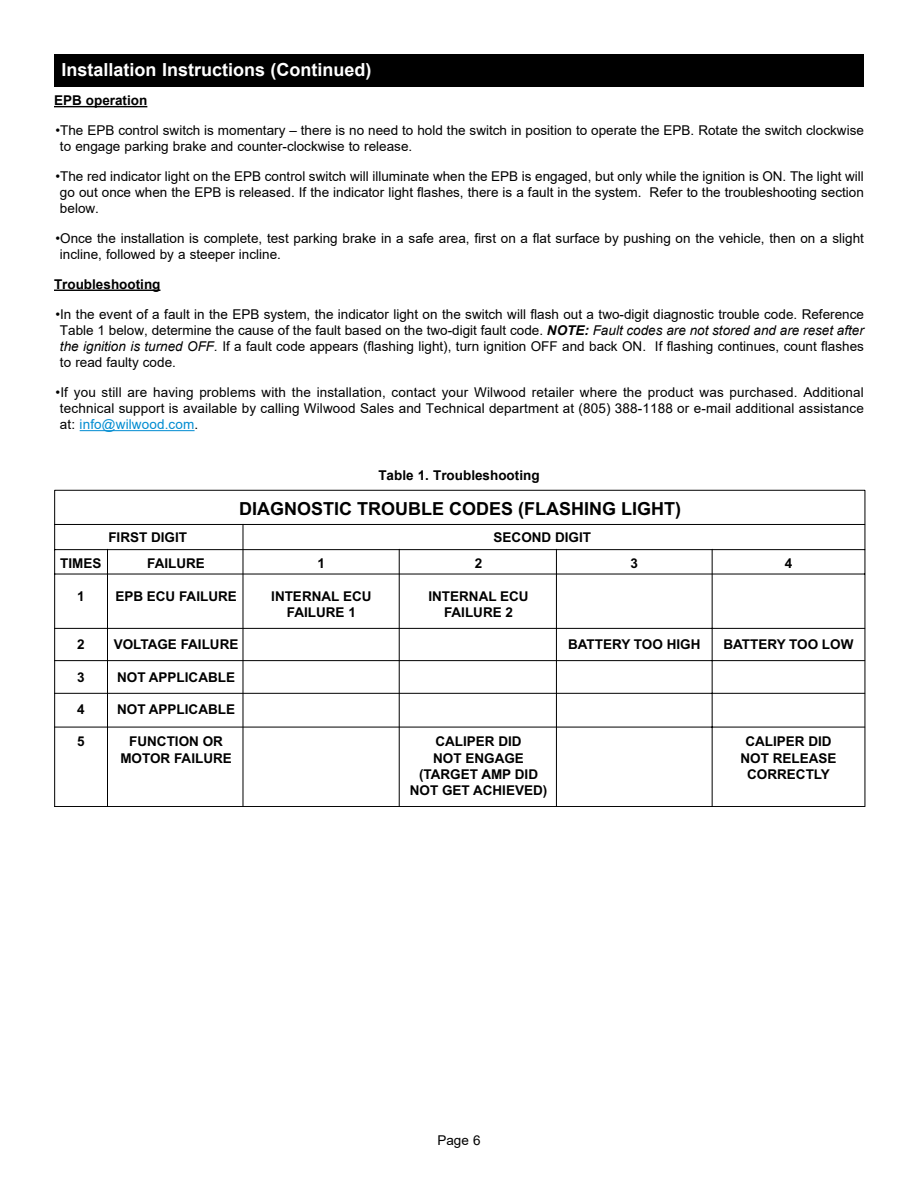
<style>
.page{position:relative;width:918px;height:1188px;background:#fff}
.page>*{position:absolute;margin:0;border:0;box-sizing:border-box;transform-origin:0 0}
.t1{font:700 18px "Arial";color:#000}
.t2{font:700 18px "Arial";color:#fff}
.t3{font:13.5px/16.2px "Arial";color:#000;text-align:justify}
.t4{font:700 13.5px/16.2px "Arial";color:#000;text-align:center}
.s1{font-weight:700;font-style:italic}
.s2{font-style:italic}
.s3{color:#008cd1}
</style>
<div class="page">
<hr style="left:54px;top:106px;width:93px;height:1px;background:#000">
<hr style="left:54px;top:290px;width:106px;height:1px;background:#000">
<hr style="left:80px;top:430px;width:115px;height:1px;background:#008cd1">
<svg style="left:54px;top:490px;width:811px;height:316px"></svg>
<hr style="left:107px;top:549px;width:1px;height:257px;background:#000">
<hr style="left:243px;top:524px;width:1px;height:282px;background:#000">
<hr style="left:399px;top:549px;width:1px;height:257px;background:#000">
<hr style="left:556px;top:549px;width:1px;height:257px;background:#000">
<hr style="left:712px;top:549px;width:1px;height:257px;background:#000">
<hr style="left:54px;top:628px;width:811px;height:1px;background:#000">
<hr style="left:54px;top:660px;width:811px;height:1px;background:#000">
<hr style="left:54px;top:727px;width:811px;height:1px;background:#000">
<hr style="left:54px;top:806px;width:811px;height:1px;background:#000">
<hr style="left:54px;top:524px;width:811px;height:1px;background:#000">
<hr style="left:54px;top:693px;width:811px;height:1px;background:#000">
<div style="left:54px;top:54px;width:810px;height:32px;background:#000"></div>
<h1 class="t2" style="left:62px;top:57px;width:312px">Installation Instructions (Continued)</h1>
<p class="t4" style="left:54px;top:93px;width:95px">EPB operation</p>
<p class="t3" style="left:60px;top:122px;width:805px;text-indent:-4px">•The EPB control switch is momentary – there is no need to hold the switch in position to operate the EPB. Rotate the switch clockwise to engage parking brake and counter-clockwise to release.</p>
<p class="t3" style="left:60px;top:168px;width:805px;text-indent:-4px">•The red indicator light on the EPB control switch will illuminate when the EPB is engaged, but only while the ignition is ON. The light will go out once when the EPB is released. If the indicator light flashes, there is a fault in the system. Refer to the troubleshooting section below.</p>
<p class="t3" style="left:60px;top:230px;width:805px;text-indent:-4px">•Once the installation is complete, test parking brake in a safe area, first on a flat surface by pushing on the vehicle, then on a slight incline, followed by a steeper incline.</p>
<p class="t4" style="left:54px;top:276px;width:108px">Troubleshooting</p>
<p class="t3" style="left:60px;top:306px;width:806px;text-indent:-4px">•In the event of a fault in the EPB system, the indicator light on the switch will flash out a two-digit diagnostic trouble code. Reference Table 1 below, determine the cause of the fault based on the two-digit fault code. <span class="s1">NOTE:</span> <span class="s2">Fault codes are not stored and are reset after the ignition is turned OFF.</span> If a fault code appears (flashing light), turn ignition OFF and back ON. If flashing continues, count flashes to read faulty code.</p>
<p class="t3" style="left:60px;top:384px;width:805px;text-indent:-4px">•If you still are having problems with the installation, contact your Wilwood retailer where the product was purchased. Additional technical support is available by calling Wilwood Sales and Technical department at (805) 388-1188 or e-mail additional assistance at: <span class="s3">info@wilwood.com</span>.</p>
<p class="t4" style="left:378px;top:467px;width:163px">Table 1. Troubleshooting</p>
<p class="t4" style="left:60px;top:556px;width:43px">TIMES</p>
<p class="t4" style="left:77px;top:588px;width:9px">1</p>
<p class="t4" style="left:77px;top:637px;width:9px">2</p>
<p class="t4" style="left:77px;top:669px;width:9px">3</p>
<p class="t4" style="left:77px;top:701px;width:9px">4</p>
<p class="t4" style="left:77px;top:734px;width:9px">5</p>
<h1 class="t1" style="left:239px;top:496px;width:444px">DIAGNOSTIC TROUBLE CODES (FLASHING LIGHT)</h1>
<p class="t4" style="left:108px;top:529px;width:80px">FIRST DIGIT</p>
<p class="t4" style="left:494px;top:529px;width:99px">SECOND DIGIT</p>
<p class="t4" style="left:147px;top:556px;width:59px">FAILURE</p>
<p class="t4" style="left:115px;top:588px;width:123px">EPB ECU FAILURE</p>
<p class="t4" style="left:114px;top:637px;width:126px">VOLTAGE FAILURE</p>
<p class="t4" style="left:117px;top:669px;width:120px">NOT APPLICABLE</p>
<p class="t4" style="left:117px;top:701px;width:120px">NOT APPLICABLE</p>
<p class="t4" style="left:120px;top:734px;width:113px">FUNCTION OR<br>MOTOR FAILURE</p>
<p class="t4" style="left:318px;top:556px;width:9px">1</p>
<p class="t4" style="left:271px;top:588px;width:102px">INTERNAL ECU<br>FAILURE 1</p>
<p class="t4" style="left:475px;top:556px;width:9px">2</p>
<p class="t4" style="left:428px;top:588px;width:102px">INTERNAL ECU<br>FAILURE 2</p>
<p class="t4" style="left:631px;top:556px;width:9px">3</p>
<p class="t4" style="left:568px;top:637px;width:134px">BATTERY TOO HIGH</p>
<p class="t4" style="left:410px;top:734px;width:139px">CALIPER DID<br>NOT ENGAGE (TARGET AMP DID<br>NOT GET ACHIEVED)</p>
<p class="t4" style="left:785px;top:556px;width:9px">4</p>
<p class="t4" style="left:723px;top:637px;width:132px">BATTERY TOO LOW</p>
<p class="t4" style="left:740px;top:734px;width:98px">CALIPER DID<br>NOT RELEASE<br>CORRECTLY</p>
<p class="t3" style="left:437px;top:1132px;width:45px">Page 6</p>
</div>
